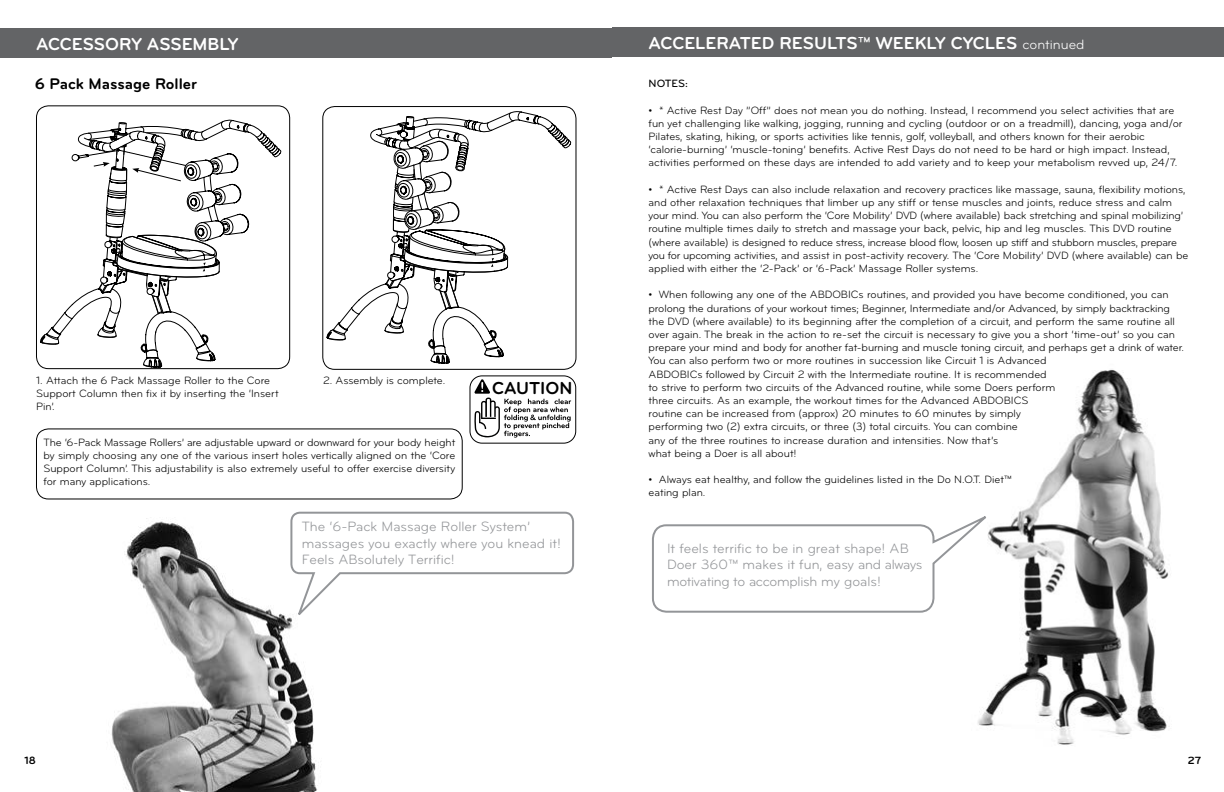
<style>
.page{position:relative;width:1224px;height:792px;background:#fff}
.page>*{position:absolute;margin:0;border:0;box-sizing:border-box;transform-origin:0 0}
.t1{font:700 18px "Bryant";color:#fff}
.t2{font:700 18px "Bryant";color:#000}
.t3{font:700 16px "Bryant";color:#000}
.t4{font:14px/16.8px "Bryant";color:#939598}
.t5{font:11px/13.2px "Bryant";color:#000}
.t6{font:500 11px "Bryant";color:#000}
.t7{font:700 11px "Bryant";color:#000}
.s1{font-weight:400;font-size:14px}
</style>
<div class="page">
<div style="left:0;top:29px;width:612px;height:29px;background:#636466"></div>
<svg style="left:327px;top:112px;width:244px;height:252px"></svg>
<div style="left:323px;top:106px;width:253px;height:264px;border:1px solid #000;border-radius:12px"></div>
<img style="left:111px;top:518px;width:207px;height:274px">
<svg style="left:40px;top:120px;width:222px;height:248px"></svg>
<svg style="left:119px;top:122px;width:8px;height:2px"></svg>
<div style="left:36px;top:106px;width:254px;height:263px;border:1px solid #000;border-radius:12px"></div>
<svg style="left:72px;top:146px;width:177px;height:212px"></svg>
<div style="left:469px;top:375px;width:107px;height:69px;border:1px solid #000;border-radius:12px"></div>
<svg style="left:474px;top:379px;width:97px;height:59px"></svg>
<div style="left:36px;top:429px;width:426px;height:70px;border:1px solid #000;border-radius:12px"></div>
<svg style="left:289px;top:511px;width:286px;height:111px"></svg>
<img style="left:978px;top:369px;width:192px;height:376px">
<div style="left:612px;top:27px;width:612px;height:30px;background:#636466"></div>
<svg style="left:652px;top:509px;width:345px;height:105px"></svg>
<h1 class="t1" style="left:36px;top:33px;width:204px">ACCESSORY ASSEMBLY</h1>
<h2 class="t3" style="left:35px;top:74px;width:164px">6 Pack Massage Roller</h2>
<p class="t5" style="left:36px;top:374px;width:244px">1. Attach the 6 Pack Massage Roller to the Core<br>Support Column then fix it by inserting the ‘Insert<br>Pin’.</p>
<p class="t5" style="left:323px;top:374px;width:124px">2. Assembly is complete.</p>
<h1 class="t2" style="left:492px;top:376px;width:82px">CAUTION</h1>
<p class="t5" style="left:43px;top:435px;width:413px;text-align:justify">The ‘6-Pack Massage Rollers’ are adjustable upward or downward for your body height by simply choosing any one of the various insert holes vertically aligned on the ‘Core Support Column’. This adjustability is also extremely useful to offer exercise diversity for many applications.</p>
<p class="t4" style="left:302px;top:518px;width:261px">The ‘6-Pack Massage Roller System’ massages you exactly where you knead it!<br>Feels ABsolutely Terrific!</p>
<h1 class="t1" style="left:649px;top:32px;width:437px">ACCELERATED RESULTS™ WEEKLY CYCLES <span class="s1">continued</span></h1>
<p class="t6" style="left:649px;top:77px;width:41px">NOTES:</p>
<p class="t5" style="left:649px;top:103px;width:535px">• * Active Rest Day ”Off” does not mean you do nothing. Instead, I recommend you select activities that are fun yet challenging like walking, jogging, running and cycling (outdoor or on a treadmill), dancing, yoga and/or Pilates, skating, hiking, or sports activities like tennis, golf, volleyball, and others known for their aerobic ‘calorie-burning’ ‘muscle-toning’ benefits. Active Rest Days do not need to be hard or high impact. Instead, activities performed on these days are intended to add variety and to keep your metabolism revved up, 24/7.</p>
<p class="t5" style="left:649px;top:183px;width:541px">• * Active Rest Days can also include relaxation and recovery practices like massage, sauna, flexibility motions, and other relaxation techniques that limber up any stiff or tense muscles and joints, reduce stress and calm your mind. You can also perform the ‘Core Mobility’ DVD (where available) back stretching and spinal mobilizing’ routine multiple times daily to stretch and massage your back, pelvic, hip and leg muscles. This DVD routine (where available) is designed to reduce stress, increase blood flow, loosen up stiff and stubborn muscles, prepare you for upcoming activities, and assist in post-activity recovery. The ‘Core Mobility’ DVD (where available) can be applied with either the ‘2-Pack’ or ‘6-Pack’ Massage Roller systems.</p>
<p class="t5" style="left:649px;top:288px;width:537px">• When following any one of the ABDOBICs routines, and provided you have become conditioned, you can prolong the durations of your workout times; Beginner, Intermediate and/or Advanced, by simply backtracking the DVD (where available) to its beginning after the completion of a circuit, and perform the same routine all over again. The break in the action to re-set the circuit is necessary to give you a short ‘time-out’ so you can prepare your mind and body for another fat-burning and muscle toning circuit, and perhaps get a drink of water.<br>You can also perform two or more routines in succession like Circuit 1 is Advanced<br>ABDOBICs followed by Circuit 2 with the Intermediate routine. It is recommended<br>to strive to perform two circuits of the Advanced routine, while some Doers perform<br>three circuits. As an example, the workout times for the Advanced ABDOBICS<br>routine can be increased from (approx) 20 minutes to 60 minutes by simply<br>performing two (2) extra circuits, or three (3) total circuits. You can combine<br>any of the three routines to increase duration and intensities. Now that’s<br>what being a Doer is all about!</p>
<p class="t5" style="left:649px;top:473px;width:365px">• Always eat healthy, and follow the guidelines listed in the Do N.O.T. Diet™ eating plan.</p>
<p class="t4" style="left:667px;top:540px;width:257px">It feels terrific to be in great shape! AB<br>Doer 360™ makes it fun, easy and always motivating to accomplish my goals!</p>
<p class="t7" style="left:25px;top:754px;width:13px">18</p>
<p class="t7" style="left:1188px;top:754px;width:15px">27</p>
</div>
